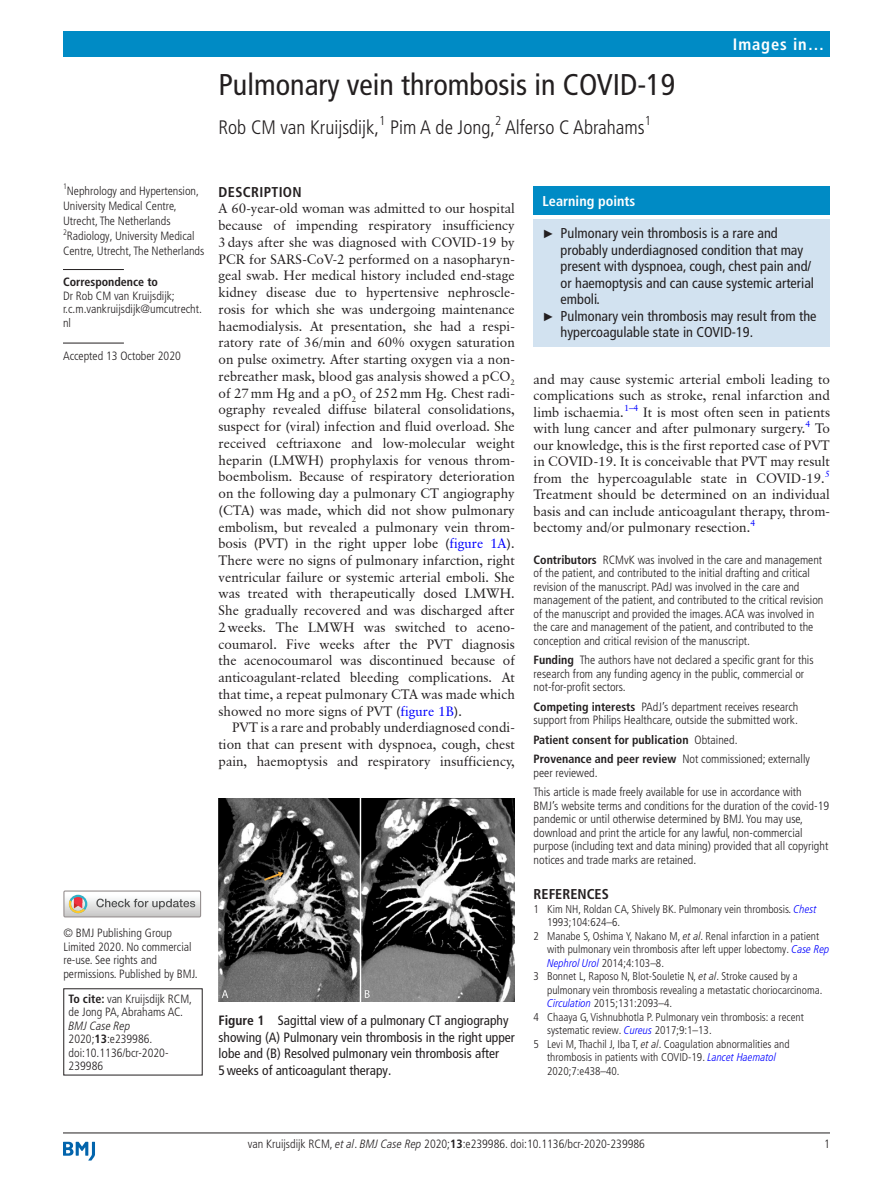
<style>
.page{position:relative;width:893px;height:1191px;background:#fff}
.page>*{position:absolute;margin:0;border:0;box-sizing:border-box;transform-origin:0 0}
.t1{font:condensed 30px "Frutiger LT Pro";color:#231f20}
.t2{font:300 condensed 19.5px "Frutiger LT Pro";color:#231f20}
.t3{font:700 condensed 16.5px "Frutiger LT Std";letter-spacing:.055em;color:#fff}
.t4{font:condensed 14.25px "Frutiger LT Pro";color:#231f20}
.t5{font:700 condensed 14.25px "Frutiger LT Pro";color:#fff}
.t6{font:700 condensed 14.25px "Frutiger LT Pro";letter-spacing:.025em;color:#231f20}
.t7{font:700 condensed 14.25px "Frutiger LT Std";color:#231f20}
.t8{font:13.5px/16.8px "Classical Garamond BT";color:#231f20;text-align:justify}
.t9{font:condensed 13.5px/16.5px "Frutiger LT Pro";color:#231f20}
.t10{font:300 condensed 12px/13.5px "Frutiger LT Pro";color:#231f20}
.t11{font:700 condensed 12px/19.5px "Frutiger LT Pro";color:#231f20}
.t12{font:300 condensed 11.25px "Frutiger LT Pro";color:#231f20}
.s1{color:#00f}
.s2{font-weight:700}
.s3{font-style:italic}
.s4{font-family:"Arial";font-stretch:normal;font-size:12px}
.s5{font-weight:300}
.s6{font-style:italic;color:#00f}
</style>
<div class="page">
<hr style="left:63px;top:1132px;width:767px;height:1px;background:#231f20">
<svg style="left:63px;top:1141px;width:32px;height:19px"></svg>
<div style="left:63px;top:31px;width:767px;height:25px;background:#008bc5"></div>
<hr style="left:63px;top:269px;width:61px;height:1px;background:#231f20">
<hr style="left:63px;top:343px;width:61px;height:1px;background:#231f20">
<div style="left:63px;top:890px;width:138px;height:27px;border:1px solid #969090"></div>
<svg style="left:64px;top:891px;width:137px;height:26px"></svg>
<img style="left:219px;top:798px;width:296px;height:203px">
<div style="left:534px;top:186px;width:296px;height:28px;background:#008bc5"></div>
<div style="left:534px;top:219px;width:296px;height:127px;background:#d2e2f0"></div>
<h1 class="t1" style="left:219px;top:67px;width:458px">Pulmonary vein thrombosis in COVID-19</h1>
<h2 class="t2" style="left:219px;top:116px;width:434px">Rob CM van Kruijsdijk,<sup>1</sup> Pim A de Jong,<sup>2</sup> Alferso C Abrahams<sup>1</sup></h2>
<p class="t3" style="left:733px;top:34px;width:93px">Images in…</p>
<p class="t10" style="left:63px;top:183px;width:143px;line-height:15px"><sup>1</sup>Nephrology and Hypertension,<br>University Medical Centre,<br>Utrecht, The Netherlands<br><sup>2</sup>Radiology, University Medical<br>Centre, Utrecht, The Netherlands</p>
<p class="t11" style="left:63px;top:272px;width:97px">Correspondence to</p>
<p class="t10" style="left:63px;top:289px;width:140px">Dr Rob CM van Kruijsdijk; r.c.m.vankruijsdijk@umcutrecht. nl</p>
<p class="t10" style="left:63px;top:349px;width:119px">Accepted 13 October 2020</p>
<p class="t6" style="left:219px;top:183px;width:85px">DESCRIPTION</p>
<p class="t8" style="left:219px;top:200px;width:298px">A 60-year-old woman was admitted to our hospital because of impending respiratory insufficiency 3days after she was diagnosed with COVID-19 by PCR for SARS-CoV-2 performed on a nasopharyn&shy;geal swab. Her medical history included end-stage kidney disease due to hypertensive nephroscle&shy;rosis for which she was undergoing maintenance haemodialysis. At presentation, she had a respi&shy;ratory rate of 36/min and 60% oxygen saturation on pulse oximetry. After starting oxygen via a non&shy;rebreather mask, blood gas analysis showed a pCO<sub>2 </sub>of 27mm Hg and a pO<sub>2</sub> of 252mm Hg. Chest radi&shy;ography revealed diffuse bilateral consolidations, suspect for (viral) infection and fluid overload. She received ceftriaxone and low-molecular weight heparin (LMWH) prophylaxis for venous throm&shy;boembolism. Because of respiratory deterioration on the following day a pulmonary CT angiography (CTA) was made, which did not show pulmonary embolism, but revealed a pulmonary vein throm&shy;bosis (PVT) in the right upper lobe (<span class="s1">figure 1A</span>).<br>There were no signs of pulmonary infarction, right ventricular failure or systemic arterial emboli. She was treated with therapeutically dosed LMWH.<br>She gradually recovered and was discharged after 2weeks. The LMWH was switched to aceno&shy;coumarol. Five weeks after the PVT diagnosis the acenocoumarol was discontinued because of anticoagulant-related bleeding complications. At that time, a repeat pulmonary CTA was made which showed no more signs of PVT (<span class="s1">figure 1B</span>).</p>
<p class="t8" style="left:219px;top:719px;width:298px;text-indent:14px">PVT is a rare and probably underdiagnosed condi&shy;tion that can present with dyspnoea, cough, chest pain, haemoptysis and respiratory insufficiency,</p>
<p class="t10" style="left:63px;top:926px;width:136px">© BMJ Publishing Group<br>Limited 2020. No commercial re-use. See rights and permissions. Published by BMJ.</p>
<p class="t10" style="left:69px;top:992px;width:125px"><span class="s2">To cite:</span> van Kruijsdijk RCM, de Jong PA, Abrahams AC.</p>
<p class="t10" style="left:69px;top:1019px;width:101px"><span class="s3">BMJ Case Rep<br></span>2020;<span class="s2">13</span>:e239986. doi:10.1136/bcr-2020-<br>239986</p>
<p class="t9" style="left:219px;top:1012px;width:298px"><span class="s2">Figure 1</span> Sagittal view of a pulmonary CT angiography showing (A) Pulmonary vein thrombosis in the right upper lobe and (B) Resolved pulmonary vein thrombosis after 5weeks of anticoagulant therapy.</p>
<p class="t5" style="left:543px;top:192px;width:94px">Learning points</p>
<p class="t4" style="left:543px;top:225px;width:237px"><span class="s4">►</span> Pulmonary vein thrombosis is a rare and</p>
<p class="t4" style="left:561px;top:242px;width:244px">probably underdiagnosed condition that may</p>
<p class="t4" style="left:561px;top:258px;width:252px">present with dyspnoea, cough, chest pain and/</p>
<p class="t4" style="left:561px;top:275px;width:255px">or haemoptysis and can cause systemic arterial</p>
<p class="t4" style="left:561px;top:291px;width:41px">emboli.</p>
<p class="t4" style="left:543px;top:308px;width:275px"><span class="s4">►</span> Pulmonary vein thrombosis may result from the</p>
<p class="t4" style="left:561px;top:324px;width:194px">hypercoagulable state in COVID-19.</p>
<p class="t8" style="left:534px;top:370px;width:298px">and may cause systemic arterial emboli leading to complications such as stroke, renal infarction and limb ischaemia.<sup>1–4</sup> It is most often seen in patients with lung cancer and after pulmonary surgery.<sup>4</sup> To our knowledge, this is the first reported case of PVT in COVID-19. It is conceivable that PVT may result from the hypercoagulable state in COVID-19.<sup>5<br></sup>Treatment should be determined on an individual basis and can include anticoagulant therapy, throm&shy;bectomy and/or pulmonary resection.<sup>4</sup></p>
<p class="t10" style="left:534px;top:553px;width:291px"><span class="s2">Contributors</span> RCMvK was involved in the care and management of the patient, and contributed to the initial drafting and critical revision of the manuscript. PAdJ was involved in the care and management of the patient, and contributed to the critical revision of the manuscript and provided the images. ACA was involved in the care and management of the patient, and contributed to the conception and critical revision of the manuscript.</p>
<p class="t10" style="left:534px;top:653px;width:282px"><span class="s2">Funding</span> The authors have not declared a specific grant for this research from any funding agency in the public, commercial or not-for-profit sectors.</p>
<p class="t10" style="left:534px;top:700px;width:266px"><span class="s2">Competing interests</span> PAdJ’s department receives research support from Philips Healthcare, outside the submitted work.</p>
<p class="t11" style="left:534px;top:730px;width:278px">Patient consent for publication <span class="s5">Obtained.<br></span>Provenance and peer review <span class="s5">Not commissioned; externally</span></p>
<p class="t10" style="left:534px;top:763px;width:270px;line-height:19.5px">peer reviewed.<br>This article is made freely available for use in accordance with</p>
<p class="t10" style="left:534px;top:799px;width:297px">BMJ’s website terms and conditions for the duration of the covid-19 pandemic or until otherwise determined by BMJ. You may use, download and print the article for any lawful, non-commercial purpose (including text and data mining) provided that all copyright notices and trade marks are retained.</p>
<p class="t7" style="left:534px;top:885px;width:77px">REFERENCES</p>
<p class="t12" style="left:534px;top:902px;width:285px">1 Kim NH, Roldan CA, Shively BK. Pulmonary vein thrombosis. <span class="s6">Chest</span></p>
<p class="t12" style="left:547px;top:915px;width:75px">1993;104:624–6.</p>
<p class="t12" style="left:534px;top:929px;width:287px">2 Manabe S, Oshima Y, Nakano M, <span class="s3">et al</span>. Renal infarction in a patient</p>
<p class="t12" style="left:547px;top:942px;width:284px">with pulmonary vein thrombosis after left upper lobectomy. <span class="s6">Case Rep</span></p>
<p class="t12" style="left:547px;top:956px;width:118px"><span class="s6">Nephrol Urol</span> 2014;4:103–8.</p>
<p class="t12" style="left:534px;top:969px;width:266px">3 Bonnet L, Raposo N, Blot-Souletie N, <span class="s3">et al</span>. Stroke caused by a</p>
<p class="t12" style="left:547px;top:983px;width:277px">pulmonary vein thrombosis revealing a metastatic choriocarcinoma.</p>
<p class="t12" style="left:547px;top:996px;width:127px"><span class="s6">Circulation</span> 2015;131:2093–4.</p>
<p class="t12" style="left:534px;top:1010px;width:272px">4 Chaaya G, Vishnubhotla P. Pulmonary vein thrombosis: a recent</p>
<p class="t12" style="left:547px;top:1023px;width:166px">systematic review. <span class="s6">Cureus</span> 2017;9:1–13.</p>
<p class="t12" style="left:534px;top:1037px;width:257px">5 Levi M, Thachil J, Iba T, <span class="s3">et al</span>. Coagulation abnormalities and</p>
<p class="t12" style="left:547px;top:1050px;width:230px">thrombosis in patients with COVID-19. <span class="s6">Lancet Haematol</span></p>
<p class="t12" style="left:547px;top:1064px;width:74px">2020;7:e438–40.</p>
<p class="t10" style="left:248px;top:1136px;width:399px">van Kruijsdijk RCM, <span class="s3">et al</span>. <span class="s3">BMJ Case Rep</span> 2020;<span class="s2">13</span>:e239986. doi:10.1136/bcr-2020-239986</p>
<p class="t10" style="left:824px;top:1136px;width:7px">1</p>
</div>
